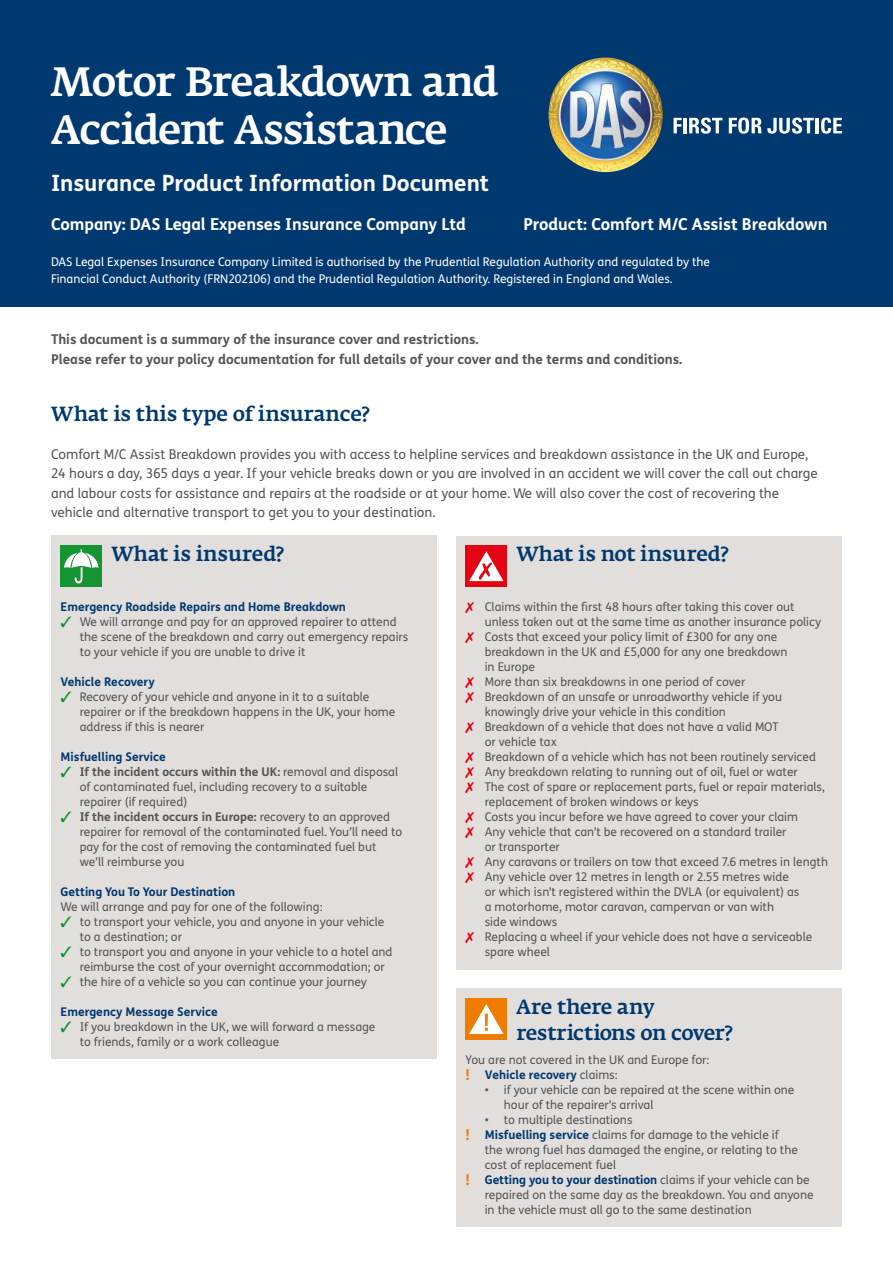
<style>
.page{position:relative;width:893px;height:1263px;background:#fff}
.page>*{position:absolute;margin:0;border:0;box-sizing:border-box;transform-origin:0 0}
.t1{font:500 40.5px/47.8px "Fedra Serif A Pro";letter-spacing:-.03em;color:#fff}
.t2{font:700 22.5px "FS Me";color:#fff}
.t3{font:500 20.25px "Fedra Serif A Pro";color:#00396f}
.t4{font:500 20.25px/25.7px "Fedra Serif A Pro";letter-spacing:-.02em;color:#00396f}
.t5{font:700 16.5px "FS Me";color:#fff}
.t6{font:13.5px/19.2px "FS Me";color:#555554}
.t7{font:700 13.5px/19.2px "FS Me";color:#555554}
.t8{font:12px/15px "FS Me";color:#555554}
.t9{font:12px/17px "FS Me";color:#fff}
.t10{font:700 12px "FS Me";color:#00396f}
.s1{color:#07932f}
.s2{font-weight:700}
.s3{color:#e2000a}
.s4{font-weight:700;font-size:15px;color:#ef7b00}
.s5{font-weight:700;color:#00396f}
.s6{font-size:15px;color:#ef7b00}
.s7{font-weight:400;color:#555554}
</style>
<div class="page">
<div style="left:0;top:0;width:893px;height:306px;background:#00396f"></div>
<img style="left:548px;top:58px;width:115px;height:114px;border-radius:57px">
<svg style="left:674px;top:118px;width:8px;height:15px"></svg>
<hr style="left:683px;top:118px;width:3px;height:15px;background:#fff">
<svg style="left:689px;top:118px;width:33px;height:16px"></svg>
<svg style="left:729px;top:118px;width:32px;height:16px"></svg>
<svg style="left:767px;top:118px;width:47px;height:16px"></svg>
<hr style="left:815px;top:118px;width:3px;height:15px;background:#fff">
<svg style="left:821px;top:118px;width:21px;height:16px"></svg>
<div style="left:51px;top:536px;width:386px;height:523px;background:#e2dedc"></div>
<div style="left:61px;top:545px;width:41px;height:42px;background:#159432"></div>
<svg style="left:64px;top:549px;width:35px;height:34px"></svg>
<div style="left:456px;top:989px;width:386px;height:238px;background:#e2dedc"></div>
<div style="left:466px;top:998px;width:41px;height:42px;background:#ef7c00"></div>
<svg style="left:469px;top:1004px;width:35px;height:30px"></svg>
<div style="left:456px;top:536px;width:386px;height:433px;background:#e2dedc"></div>
<div style="left:466px;top:545px;width:41px;height:42px;background:#e30513"></div>
<svg style="left:469px;top:551px;width:35px;height:30px"></svg>
<h1 class="t1" style="left:51px;top:59px;width:449px">Motor Breakdown and<br>Accident Assistance</h1>
<h2 class="t2" style="left:51px;top:174px;width:439px">Insurance Product Information Document</h2>
<h3 class="t5" style="left:51px;top:217px;width:416px">Company: DAS Legal Expenses Insurance Company Ltd</h3>
<h3 class="t5" style="left:524px;top:217px;width:305px">Product: Comfort M/C Assist Breakdown</h3>
<p class="t9" style="left:51px;top:254px;width:661px">DAS Legal Expenses Insurance Company Limited is authorised by the Prudential Regulation Authority and regulated by the<br>Financial Conduct Authority (FRN202106) and the Prudential Regulation Authority. Registered in England and Wales.</p>
<p class="t7" style="left:51px;top:331px;width:633px">This document is a summary of the insurance cover and restrictions.<br>Please refer to your policy documentation for full details of your cover and the terms and conditions.</p>
<h3 class="t3" style="left:51px;top:404px;width:320px">What is this type of insurance?</h3>
<p class="t6" style="left:51px;top:446px;width:768px">Comfort M/C Assist Breakdown provides you with access to helpline services and breakdown assistance in the UK and Europe, 24 hours a day, 365 days a year. If your vehicle breaks down or you are involved in an accident we will cover the call out charge and labour costs for assistance and repairs at the roadside or at your home. We will also cover the cost of recovering the vehicle and alternative transport to get you to your destination.</p>
<h3 class="t3" style="left:112px;top:544px;width:174px">What is insured?</h3>
<p class="t10" style="left:61px;top:602px;width:287px">Emergency Roadside Repairs and Home Breakdown</p>
<p class="t8" style="left:80px;top:615px;width:330px;text-indent:-19px"><span class="s1">✓</span> We will arrange and pay for an approved repairer to attend the scene of the breakdown and carry out emergency repairs to your vehicle if you are unable to drive it</p>
<p class="t10" style="left:61px;top:677px;width:96px">Vehicle Recovery</p>
<p class="t8" style="left:80px;top:690px;width:317px;text-indent:-19px"><span class="s1">✓</span> Recovery of your vehicle and anyone in it to a suitable repairer or if the breakdown happens in the UK, your home address if this is nearer</p>
<p class="t10" style="left:61px;top:752px;width:107px">Misfuelling Service</p>
<p class="t8" style="left:80px;top:765px;width:320px;text-indent:-19px"><span class="s1">✓</span> <span class="s2">If the incident occurs within the UK:</span> removal and disposal of contaminated fuel, including recovery to a suitable repairer (if required)</p>
<p class="t8" style="left:80px;top:810px;width:324px;text-indent:-19px"><span class="s1">✓</span> <span class="s2">If the incident occurs in Europe:</span> recovery to an approved repairer for removal of the contaminated fuel. You’ll need to pay for the cost of removing the contaminated fuel but we’ll reimburse you</p>
<p class="t10" style="left:61px;top:887px;width:176px">Getting You To Your Destination</p>
<p class="t8" style="left:61px;top:900px;width:263px">We will arrange and pay for one of the following:</p>
<p class="t8" style="left:80px;top:915px;width:306px;text-indent:-19px"><span class="s1">✓</span> to transport your vehicle, you and anyone in your vehicle to a destination; or</p>
<p class="t8" style="left:80px;top:945px;width:314px;text-indent:-19px"><span class="s1">✓</span> to transport you and anyone in your vehicle to a hotel and reimburse the cost of your overnight accommodation; or</p>
<p class="t8" style="left:61px;top:975px;width:308px"><span class="s1">✓</span> the hire of a vehicle so you can continue your journey</p>
<p class="t10" style="left:61px;top:1007px;width:159px">Emergency Message Service</p>
<p class="t8" style="left:80px;top:1020px;width:297px;text-indent:-19px"><span class="s1">✓</span> If you breakdown in the UK, we will forward a message to friends, family or a work colleague</p>
<h3 class="t3" style="left:517px;top:544px;width:213px">What is not insured?</h3>
<p class="t8" style="left:466px;top:600px;width:330px"><span class="s3">✗</span> Claims within the first 48 hours after taking this cover out</p>
<p class="t8" style="left:485px;top:615px;width:338px">unless taken out at the same time as another insurance policy</p>
<p class="t8" style="left:466px;top:630px;width:313px"><span class="s3">✗</span> Costs that exceed your policy limit of £300 for any one</p>
<p class="t8" style="left:485px;top:645px;width:304px">breakdown in the UK and £5,000 for any one breakdown</p>
<p class="t8" style="left:485px;top:660px;width:52px">in Europe</p>
<p class="t8" style="left:466px;top:675px;width:281px"><span class="s3">✗</span> More than six breakdowns in one period of cover</p>
<p class="t8" style="left:466px;top:690px;width:318px"><span class="s3">✗</span> Breakdown of an unsafe or unroadworthy vehicle if you</p>
<p class="t8" style="left:485px;top:705px;width:243px">knowingly drive your vehicle in this condition</p>
<p class="t8" style="left:466px;top:720px;width:314px"><span class="s3">✗</span> Breakdown of a vehicle that does not have a valid MOT</p>
<p class="t8" style="left:485px;top:735px;width:74px">or vehicle tax</p>
<p class="t8" style="left:466px;top:750px;width:352px"><span class="s3">✗</span> Breakdown of a vehicle which has not been routinely serviced</p>
<p class="t8" style="left:466px;top:765px;width:334px"><span class="s3">✗</span> Any breakdown relating to running out of oil, fuel or water</p>
<p class="t8" style="left:466px;top:780px;width:361px"><span class="s3">✗</span> The cost of spare or replacement parts, fuel or repair materials,</p>
<p class="t8" style="left:485px;top:795px;width:215px">replacement of broken windows or keys</p>
<p class="t8" style="left:466px;top:810px;width:334px"><span class="s3">✗</span> Costs you incur before we have agreed to cover your claim</p>
<p class="t8" style="left:466px;top:825px;width:322px"><span class="s3">✗</span> Any vehicle that can’t be recovered on a standard trailer</p>
<p class="t8" style="left:485px;top:840px;width:77px">or transporter</p>
<p class="t8" style="left:466px;top:855px;width:364px"><span class="s3">✗</span> Any caravans or trailers on tow that exceed 7.6 metres in length</p>
<p class="t8" style="left:466px;top:870px;width:325px"><span class="s3">✗</span> Any vehicle over 12 metres in length or 2.55 metres wide</p>
<p class="t8" style="left:485px;top:885px;width:316px">or which isn’t registered within the DVLA (or equivalent) as</p>
<p class="t8" style="left:485px;top:900px;width:291px">a motorhome, motor caravan, campervan or van with</p>
<p class="t8" style="left:485px;top:915px;width:74px">side windows</p>
<p class="t8" style="left:466px;top:930px;width:348px"><span class="s3">✗</span> Replacing a wheel if your vehicle does not have a serviceable</p>
<p class="t8" style="left:485px;top:945px;width:67px">spare wheel</p>
<h3 class="t4" style="left:517px;top:995px;width:217px">Are there any restrictions on cover?</h3>
<p class="t8" style="left:466px;top:1053px;width:245px">You are not covered in the UK and Europe for: <span class="s4">!</span> <span class="s5">Vehicle recovery</span> claims:</p>
<p class="t8" style="left:504px;top:1083px;width:292px;text-indent:-19px">• if your vehicle can be repaired at the scene within one hour of the repairer’s arrival</p>
<p class="t8" style="left:485px;top:1113px;width:149px">• to multiple destinations</p>
<p class="t8" style="left:466px;top:1128px;width:315px"><span class="s4">!</span> <span class="s5">Misfuelling service</span> claims for damage to the vehicle if</p>
<p class="t8" style="left:485px;top:1143px;width:315px">the wrong fuel has damaged the engine, or relating to the</p>
<p class="t8" style="left:485px;top:1158px;width:133px">cost of replacement fuel</p>
<p class="t10" style="left:466px;top:1175px;width:346px"><span class="s6">!</span> Getting you to your destination <span class="s7">claims if your vehicle can be</span></p>
<p class="t8" style="left:485px;top:1188px;width:330px">repaired on the same day as the breakdown. You and anyone</p>
<p class="t8" style="left:485px;top:1203px;width:268px">in the vehicle must all go to the same destination</p>
</div>
